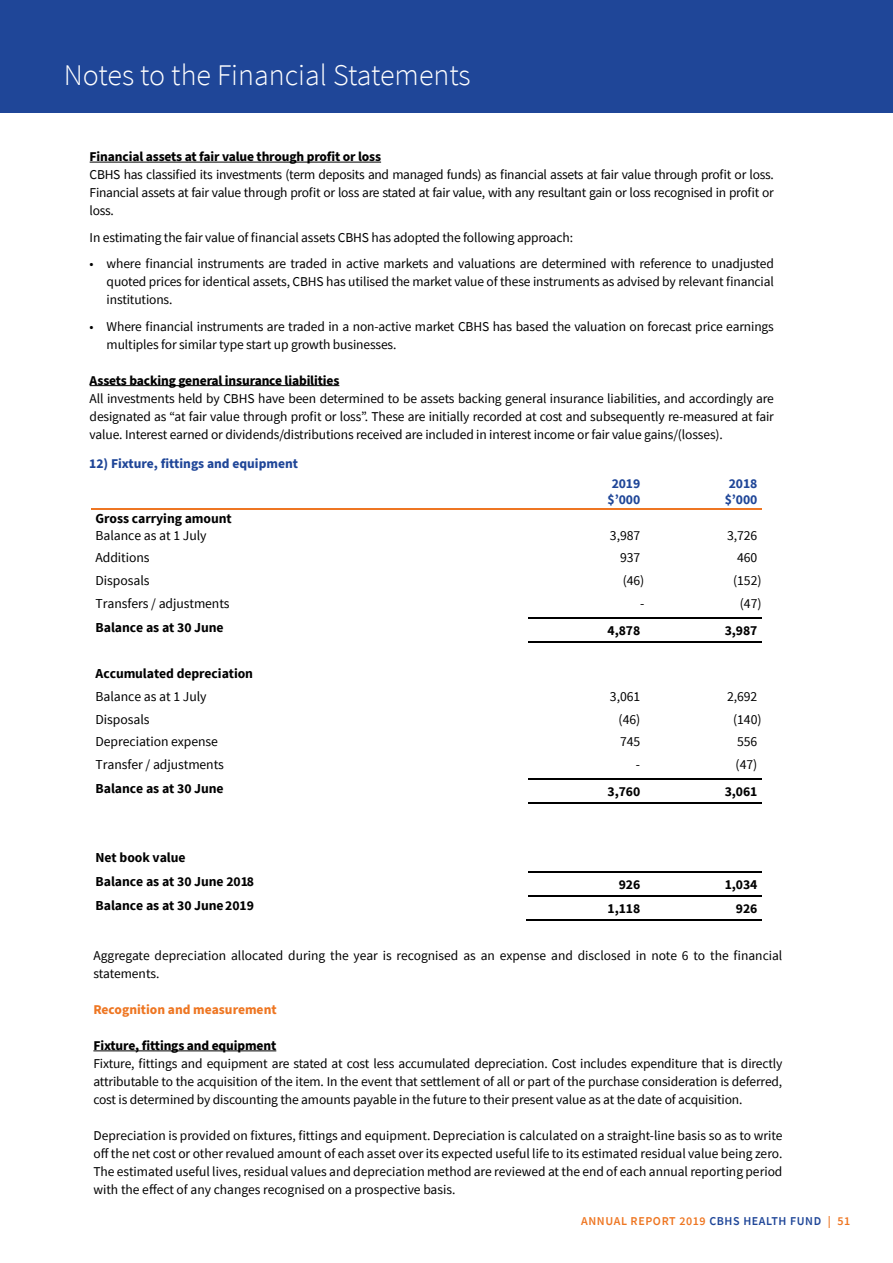
<style>
.page{position:relative;width:893px;height:1263px;background:#fff}
.page>*{position:absolute;margin:0;border:0;box-sizing:border-box;transform-origin:0 0}
.t1{font:300 30px "Source Sans Pro";color:#fff}
.t2{font:13.65px "Source Sans Pro";letter-spacing:-.005em;color:#000}
.t3{font:700 13.65px/24.2px "Source Sans Pro";letter-spacing:-.005em;color:#000}
.t4{font:700 13.65px/17px "Source Sans Pro";letter-spacing:-.005em;color:#1f4698}
.t5{font:13.5px/18px "Source Sans Pro";letter-spacing:-.01em;color:#000;text-align:justify}
.t6{font:700 13.5px "Source Sans Pro";letter-spacing:-.01em;color:#000}
.t7{font:700 13.5px "Source Sans Pro";color:#1f4698}
.t8{font:700 13.5px "Source Sans Pro";color:#ee7622}
.t9{font:600 12px "Source Sans Pro";letter-spacing:.05em;color:#ee7622}
.s1{color:#1f4698}
</style>
<div class="page">
<div style="left:0;top:0;width:893px;height:113px;background:#1f4698"></div>
<hr style="left:92px;top:508px;width:436px;height:1px;background:#ee7623">
<hr style="left:529px;top:508px;width:115px;height:1px;background:#ee7623">
<hr style="left:646px;top:508px;width:115px;height:1px;background:#ee7623">
<hr style="left:528px;top:617px;width:116px;height:1px;background:#000">
<hr style="left:646px;top:617px;width:115px;height:1px;background:#000">
<hr style="left:528px;top:641px;width:116px;height:1px;background:#000">
<hr style="left:646px;top:641px;width:115px;height:1px;background:#000">
<hr style="left:528px;top:778px;width:116px;height:1px;background:#000">
<hr style="left:646px;top:778px;width:115px;height:1px;background:#000">
<hr style="left:528px;top:802px;width:116px;height:2px;background:#000">
<hr style="left:646px;top:802px;width:115px;height:2px;background:#000">
<hr style="left:528px;top:871px;width:116px;height:2px;background:#000">
<hr style="left:646px;top:871px;width:115px;height:2px;background:#000">
<hr style="left:528px;top:895px;width:116px;height:2px;background:#000">
<hr style="left:646px;top:895px;width:115px;height:2px;background:#000">
<hr style="left:527px;top:919px;width:117px;height:2px;background:#000">
<hr style="left:645px;top:919px;width:116px;height:2px;background:#000">
<hr style="left:93px;top:1050px;width:183px;height:1px;background:#000">
<hr style="left:90px;top:162px;width:291px;height:1px;background:#000">
<hr style="left:90px;top:385px;width:249px;height:1px;background:#000">
<h1 class="t1" style="left:64px;top:57px;width:408px">Notes to the Financial Statements</h1>
<p class="t6" style="left:90px;top:147px;width:293px">Financial assets at fair value through profit or loss</p>
<p class="t5" style="left:90px;top:166px;width:686px">CBHS has classified its investments (term deposits and managed funds) as financial assets at fair value through profit or loss.<br>Financial assets at fair value through profit or loss are stated at fair value, with any resultant gain or loss recognised in profit or loss.</p>
<p class="t5" style="left:90px;top:228px;width:485px">In estimating the fair value of financial assets CBHS has adopted the following approach:</p>
<p class="t5" style="left:107px;top:254px;width:669px;text-indent:-17px">• where financial instruments are traded in active markets and valuations are determined with reference to unadjusted quoted prices for identical assets, CBHS has utilised the market value of these instruments as advised by relevant financial institutions.</p>
<p class="t5" style="left:107px;top:317px;width:669px;text-indent:-17px">• Where financial instruments are traded in a non-active market CBHS has based the valuation on forecast price earnings multiples for similar type start up growth businesses.</p>
<p class="t6" style="left:90px;top:371px;width:251px">Assets backing general insurance liabilities</p>
<p class="t5" style="left:90px;top:389px;width:686px">All investments held by CBHS have been determined to be assets backing general insurance liabilities, and accordingly are designated as “at fair value through profit or loss”. These are initially recorded at cost and subsequently re-measured at fair value. Interest earned or dividends/distributions received are included in interest income or fair value gains/(losses).</p>
<p class="t3" style="left:87px;top:418px;width:223px">12) Fixture, fittings and equipment</p>
<p class="t7" style="left:89px;top:454px;width:210px">12) Fixture, fittings and equipment</p>
<p class="t4" style="left:608px;top:475px;width:34px">2019 $’000</p>
<p class="t4" style="left:725px;top:475px;width:34px">2018 $’000</p>
<p class="t3" style="left:96px;top:507px;width:138px">Gross carrying amount</p>
<p class="t2" style="left:96px;top:527px;width:112px">Balance as at 1 July</p>
<p class="t2" style="left:610px;top:527px;width:32px">3,987</p>
<p class="t2" style="left:727px;top:527px;width:32px">3,726</p>
<p class="t2" style="left:96px;top:549px;width:55px">Additions</p>
<p class="t2" style="left:620px;top:549px;width:22px">937</p>
<p class="t2" style="left:737px;top:549px;width:22px">460</p>
<p class="t2" style="left:96px;top:572px;width:55px">Disposals</p>
<p class="t2" style="left:623px;top:572px;width:23px">(46)</p>
<p class="t2" style="left:733px;top:572px;width:30px">(152)</p>
<p class="t2" style="left:96px;top:595px;width:135px">Transfers / adjustments</p>
<p class="t2" style="left:640px;top:595px;width:6px">-</p>
<p class="t2" style="left:740px;top:595px;width:23px">(47)</p>
<p class="t3" style="left:96px;top:616px;width:130px">Balance as at 30 June</p>
<p class="t3" style="left:608px;top:619px;width:34px">4,878</p>
<p class="t3" style="left:725px;top:619px;width:34px">3,987</p>
<p class="t3" style="left:96px;top:662px;width:159px">Accumulated depreciation</p>
<p class="t2" style="left:96px;top:688px;width:112px">Balance as at 1 July</p>
<p class="t2" style="left:610px;top:688px;width:32px">3,061</p>
<p class="t2" style="left:727px;top:688px;width:32px">2,692</p>
<p class="t2" style="left:96px;top:711px;width:55px">Disposals</p>
<p class="t2" style="left:619px;top:711px;width:23px">(46)</p>
<p class="t2" style="left:733px;top:711px;width:30px">(140)</p>
<p class="t2" style="left:96px;top:733px;width:124px">Depreciation expense</p>
<p class="t2" style="left:620px;top:733px;width:22px">745</p>
<p class="t2" style="left:737px;top:733px;width:22px">556</p>
<p class="t2" style="left:96px;top:756px;width:130px">Transfer / adjustments</p>
<p class="t2" style="left:636px;top:756px;width:6px">-</p>
<p class="t2" style="left:736px;top:756px;width:23px">(47)</p>
<p class="t3" style="left:96px;top:777px;width:130px">Balance as at 30 June</p>
<p class="t3" style="left:608px;top:780px;width:34px">3,760</p>
<p class="t3" style="left:725px;top:780px;width:34px">3,061</p>
<p class="t3" style="left:96px;top:846px;width:160px">Net book value<br>Balance as at 30 June 2018</p>
<p class="t3" style="left:619px;top:873px;width:23px">926</p>
<p class="t3" style="left:725px;top:873px;width:34px">1,034</p>
<p class="t3" style="left:96px;top:894px;width:160px">Balance as at 30 June2019</p>
<p class="t3" style="left:608px;top:897px;width:34px">1,118</p>
<p class="t3" style="left:736px;top:897px;width:23px">926</p>
<p class="t5" style="left:93px;top:946px;width:690px">Aggregate depreciation allocated during the year is recognised as an expense and disclosed in note 6 to the financial statements.</p>
<p class="t8" style="left:93px;top:1000px;width:185px">Recognition and measurement</p>
<p class="t6" style="left:93px;top:1036px;width:184px">Fixture, fittings and equipment</p>
<p class="t5" style="left:93px;top:1054px;width:690px">Fixture, fittings and equipment are stated at cost less accumulated depreciation. Cost includes expenditure that is directly attributable to the acquisition of the item. In the event that settlement of all or part of the purchase consideration is deferred, cost is determined by discounting the amounts payable in the future to their present value as at the date of acquisition.</p>
<p class="t5" style="left:93px;top:1126px;width:691px">Depreciation is provided on fixtures, fittings and equipment. Depreciation is calculated on a straight-line basis so as to write off the net cost or other revalued amount of each asset over its expected useful life to its estimated residual value being zero.<br>The estimated useful lives, residual values and depreciation method are reviewed at the end of each annual reporting period with the effect of any changes recognised on a prospective basis.</p>
<p class="t3" style="left:87px;top:1046px;width:189px">Fixture, fittings and equipment</p>
<p class="t2" style="left:87px;top:1122px;width:646px">is determined by discounting the amounts payable in the future to their present value as at the date of acquisition.</p>
<p class="t2" style="left:87px;top:1157px;width:733px">Depreciation is provided on fixtures, fittings and equipment. Depreciation is calculated on astraight-line basis so as to write off the</p>
<p class="t9" style="left:581px;top:1213px;width:271px">ANNUAL REPORT 2019 <span class="s1">CBHS HEALTH FUND</span> | 51</p>
</div>
